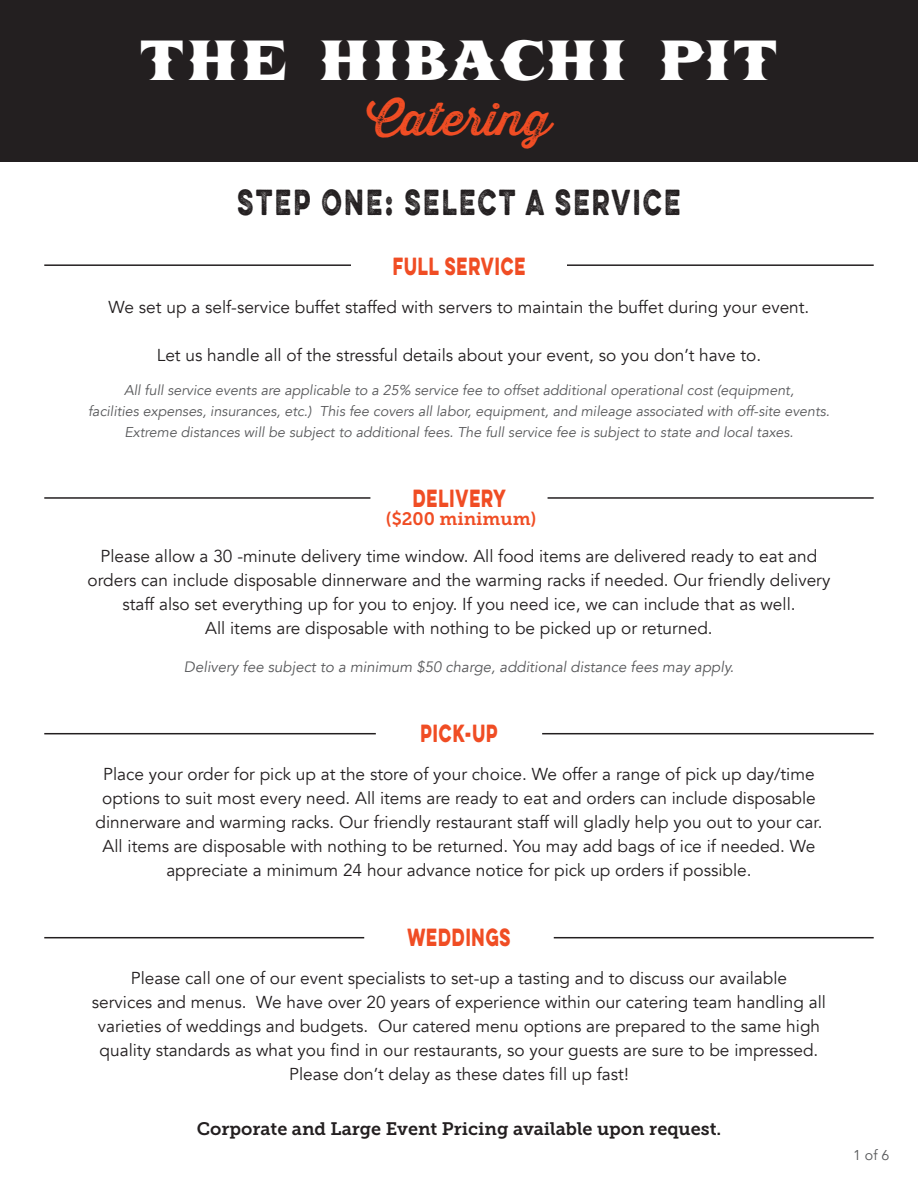
<style>
.page{position:relative;width:918px;height:1188px;background:#fff}
.page>*{position:absolute;margin:0;border:0;box-sizing:border-box;transform-origin:0 0}
.t1{font:49.5px "LHF Boston Truckstyle";letter-spacing:.09em;color:#fff}
.t2{font:45px "Thirsty Rough Reg Two";color:#f04d24;scale:1.1 1}
.t3{font:32.4px "Eveleth Dot";letter-spacing:.12em;color:#231f20;scale:.7 1}
.t4{font:22.35px "Eveleth Clean";letter-spacing:.06em;color:#f04d24;scale:.7 1}
.t5{font:18px "Museo Slab 700";color:#231f20}
.t6{font:18px "Museo Slab 700";color:#f04d24}
.t7{font:17.25px/24px "Avenir";color:#231f20;text-align:center}
.t8{font:italic 15px "Avenir";color:#57585a}
.t9{font:italic 14.25px/21px "Avenir";color:#57585a;text-align:center}
.t10{font:14.25px "Avenir";color:#57585a}
</style>
<div class="page">
<div style="left:0;top:0;width:918px;height:162px;background:#231f20"></div>
<hr style="left:44px;top:497px;width:326px;height:2px;background:#231f20">
<hr style="left:548px;top:497px;width:326px;height:2px;background:#231f20">
<hr style="left:542px;top:733px;width:332px;height:1px;background:#231f20">
<hr style="left:44px;top:733px;width:332px;height:1px;background:#231f20">
<hr style="left:44px;top:937px;width:320px;height:1px;background:#231f20">
<hr style="left:554px;top:937px;width:320px;height:1px;background:#231f20">
<hr style="left:567px;top:264px;width:307px;height:2px;background:#231f20">
<hr style="left:44px;top:264px;width:307px;height:2px;background:#231f20">
<p class="t1" style="left:141px;top:34px;width:637px">THE HIBACHI PIT</p>
<p class="t2" style="left:367px;top:86px;width:169px">Catering</p>
<p class="t3" style="left:238px;top:178px;width:634px">STEP ONE: SELECT A SERVICE</p>
<p class="t4" style="left:393px;top:249px;width:191px">FULL SERVICE</p>
<p class="t7" style="left:109px;top:295px;width:702px">We set up a self-service buffet staffed with servers to maintain the buffet during your event.</p>
<p class="t7" style="left:157px;top:343px;width:606px">Let us handle all of the stressful details about your event, so you don’t have to.</p>
<p class="t9" style="left:88px;top:380px;width:743px">All full service events are applicable to a 25% service fee to offset additional operational cost (equipment,<br>facilities expenses, insurances, etc.) This fee covers all labor, equipment, and mileage associated with off-site events.<br>Extreme distances will be subject to additional fees. The full service fee is subject to state and local taxes.</p>
<p class="t4" style="left:413px;top:481px;width:135px">DELIVERY</p>
<p class="t6" style="left:386px;top:508px;width:152px">($200 minimum)</p>
<p class="t7" style="left:88px;top:545px;width:744px">Please allow a 30 -minute delivery time window. All food items are delivered ready to eat and orders can include disposable dinnerware and the warming racks if needed. Our friendly delivery staff also set everything up for you to enjoy. If you need ice, we can include that as well.<br>All items are disposable with nothing to be picked up or returned.</p>
<p class="t8" style="left:184px;top:658px;width:552px">Delivery fee subject to a minimum $50 charge, additional distance fees may apply.</p>
<p class="t4" style="left:421px;top:716px;width:111px">PICK-UP</p>
<p class="t7" style="left:96px;top:762px;width:728px">Place your order for pick up at the store of your choice. We offer a range of pick up day/time options to suit most every need. All items are ready to eat and orders can include disposable dinnerware and warming racks. Our friendly restaurant staff will gladly help you out to your car.<br>All items are disposable with nothing to be returned. You may add bags of ice if needed. We appreciate a minimum 24 hour advance notice for pick up orders if possible.</p>
<p class="t4" style="left:407px;top:920px;width:149px">WEDDINGS</p>
<p class="t7" style="left:92px;top:966px;width:736px">Please call one of our event specialists to set-up a tasting and to discuss our available<br>services and menus. We have over 20 years of experience within our catering team handling all varieties of weddings and budgets. Our catered menu options are prepared to the same high quality standards as what you find in our restaurants, so your guests are sure to be impressed.<br>Please don’t delay as these dates fill up fast!</p>
<p class="t5" style="left:197px;top:1119px;width:526px">Corporate and Large Event Pricing available upon request.</p>
<p class="t10" style="left:853px;top:1146px;width:38px">1 of 6</p>
</div>
